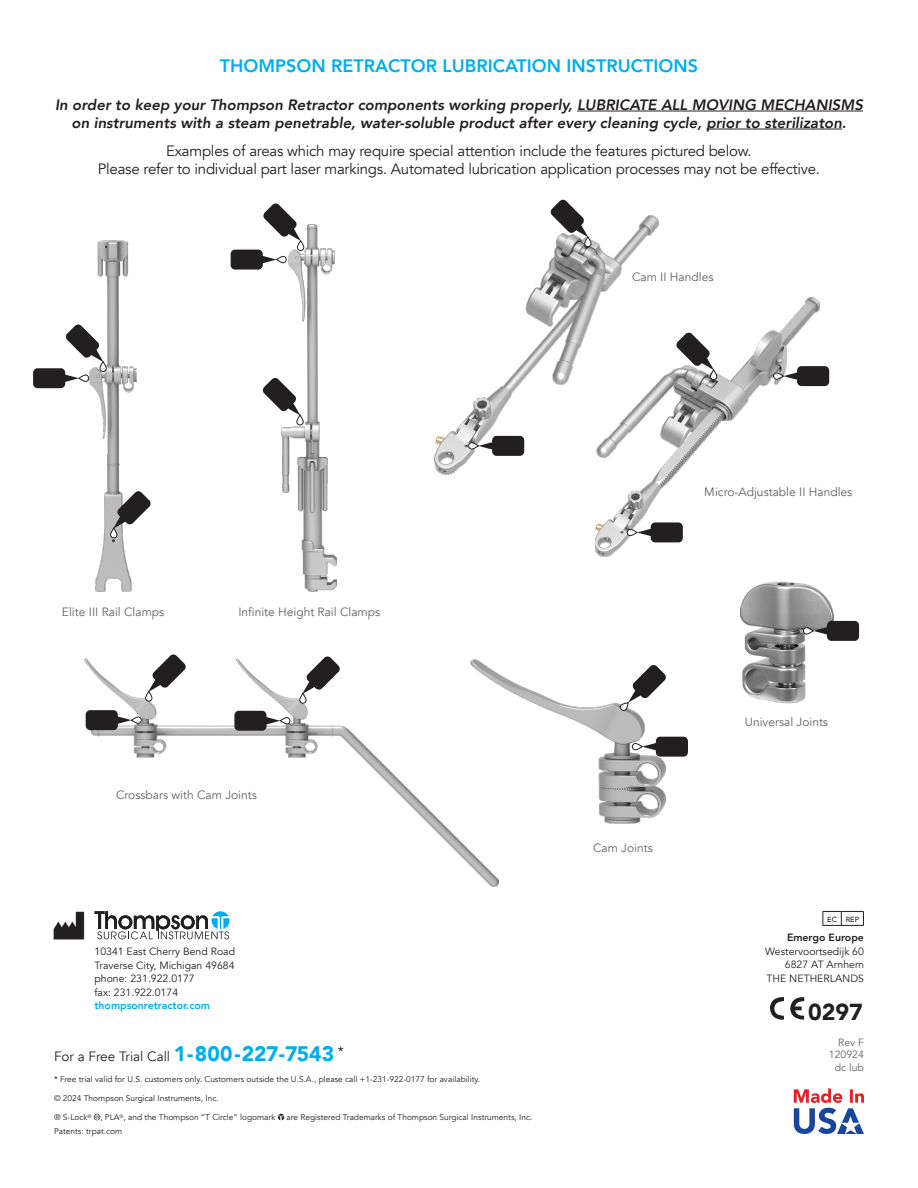
<style>
.page{position:relative;width:918px;height:1188px;background:#fff}
.page>*{position:absolute;margin:0;border:0;box-sizing:border-box;transform-origin:0 0}
.t1{font:900 23.1px "Avenir";color:#231f20}
.t2{font:800 18px "Avenir";color:#00aeef}
.t3{font:italic 800 15px/18px "Avenir";color:#231f20;text-align:center}
.t4{font:15px "Avenir";letter-spacing:-.015em;color:#231f20}
.t5{font:13.5px "Avenir";color:#231f20}
.t6{font:12px "Avenir";color:#636366}
.t7{font:10.5px/13.5px "Avenir";color:#231f20}
.t8{font:800 10.5px "Avenir";color:#00aeef}
.t9{font:10.5px "Avenir";color:#636366}
.t10{font:800 10.5px "Avenir";color:#231f20}
.t11{font:8.4px "Avenir";color:#231f20}
.t12{font:500 7.35px "Avenir";color:#231f20}
.s1{font-weight:900;font-size:21px;color:#00aeef}
</style>
<div class="page">
<img style="left:85px;top:659px;width:413px;height:228px">
<img style="left:740px;top:581px;width:94px;height:123px">
<img style="left:434px;top:215px;width:225px;height:260px">
<img style="left:595px;top:297px;width:225px;height:260px">
<hr style="left:577px;top:111px;width:286px;height:1px;background:#231f20">
<hr style="left:706px;top:129px;width:136px;height:1px;background:#231f20">
<svg style="left:550px;top:199px;width:38px;height:38px"></svg>
<svg style="left:585px;top:237px;width:6px;height:10px"></svg>
<div style="left:584px;top:237px;width:7px;height:10px;border:1px solid #231f20;border-radius:3px"></div>
<svg style="left:478px;top:436px;width:46px;height:20px"></svg>
<svg style="left:469px;top:443px;width:9px;height:6px"></svg>
<div style="left:468px;top:442px;width:11px;height:7px;border:1px solid #231f20;border-radius:3px"></div>
<svg style="left:783px;top:366px;width:46px;height:20px"></svg>
<svg style="left:774px;top:373px;width:9px;height:6px"></svg>
<div style="left:773px;top:373px;width:11px;height:7px;border:1px solid #231f20;border-radius:3px"></div>
<svg style="left:637px;top:522px;width:46px;height:20px"></svg>
<svg style="left:627px;top:529px;width:10px;height:7px"></svg>
<div style="left:627px;top:529px;width:10px;height:7px;border:1px solid #231f20;border-radius:3px"></div>
<svg style="left:813px;top:621px;width:46px;height:20px"></svg>
<svg style="left:803px;top:628px;width:10px;height:6px"></svg>
<div style="left:803px;top:627px;width:11px;height:7px;border:1px solid #231f20;border-radius:3px"></div>
<svg style="left:666px;top:737px;width:22px;height:20px"></svg>
<svg style="left:676px;top:332px;width:38px;height:38px"></svg>
<svg style="left:710px;top:370px;width:7px;height:10px"></svg>
<div style="left:710px;top:370px;width:7px;height:10px;border:1px solid #231f20;border-radius:3px"></div>
<svg style="left:263px;top:203px;width:34px;height:32px"></svg>
<svg style="left:262px;top:378px;width:19px;height:32px"></svg>
<svg style="left:94px;top:1114px;width:6px;height:6px"></svg>
<svg style="left:278px;top:1114px;width:6px;height:6px"></svg>
<svg style="left:794px;top:1088px;width:70px;height:46px"></svg>
<svg style="left:95px;top:911px;width:135px;height:28px"></svg>
<svg style="left:823px;top:911px;width:41px;height:15px"></svg>
<img style="left:54px;top:911px;width:31px;height:29px">
<img style="left:90px;top:240px;width:47px;height:352px">
<svg style="left:113px;top:491px;width:38px;height:38px"></svg>
<svg style="left:111px;top:528px;width:6px;height:10px"></svg>
<div style="left:110px;top:528px;width:7px;height:10px;border:1px solid #231f20;border-radius:3px"></div>
<svg style="left:66px;top:324px;width:38px;height:38px"></svg>
<svg style="left:100px;top:362px;width:6px;height:9px"></svg>
<div style="left:100px;top:361px;width:7px;height:11px;border:1px solid #231f20;border-radius:3px"></div>
<img style="left:281px;top:225px;width:56px;height:367px">
<img style="left:471px;top:659px;width:195px;height:165px">
<svg style="left:770px;top:997px;width:14px;height:23px"></svg>
<svg style="left:790px;top:997px;width:14px;height:23px"></svg>
<svg style="left:620px;top:664px;width:46px;height:47px"></svg>
<svg style="left:33px;top:368px;width:46px;height:20px"></svg>
<div style="left:79px;top:375px;width:10px;height:7px;border:1px solid #231f20;border-radius:3px"></div>
<svg style="left:231px;top:250px;width:45px;height:20px"></svg>
<svg style="left:276px;top:256px;width:10px;height:7px"></svg>
<div style="left:276px;top:256px;width:11px;height:7px;border:1px solid #231f20;border-radius:3px"></div>
<svg style="left:148px;top:654px;width:38px;height:38px"></svg>
<svg style="left:146px;top:691px;width:6px;height:10px"></svg>
<div style="left:145px;top:691px;width:7px;height:10px;border:1px solid #231f20;border-radius:3px"></div>
<svg style="left:302px;top:656px;width:38px;height:38px"></svg>
<svg style="left:300px;top:693px;width:6px;height:10px"></svg>
<div style="left:299px;top:693px;width:7px;height:10px;border:1px solid #231f20;border-radius:3px"></div>
<svg style="left:86px;top:710px;width:46px;height:20px"></svg>
<svg style="left:132px;top:717px;width:9px;height:6px"></svg>
<div style="left:131px;top:717px;width:11px;height:7px;border:1px solid #231f20;border-radius:3px"></div>
<svg style="left:234px;top:711px;width:46px;height:20px"></svg>
<svg style="left:280px;top:718px;width:10px;height:6px"></svg>
<div style="left:280px;top:717px;width:10px;height:7px;border:1px solid #231f20;border-radius:3px"></div>
<p class="t2" style="left:220px;top:52px;width:480px">THOMPSON RETRACTOR LUBRICATION INSTRUCTIONS</p>
<p class="t3" style="left:55px;top:96px;width:809px">In order to keep your Thompson Retractor components working properly, LUBRICATE ALL MOVING MECHANISMS on instruments with a steam penetrable, water-soluble product after every cleaning cycle, prior to sterilizaton.</p>
<p class="t4" style="left:166px;top:142px;width:587px">Examples of areas which may require special attention include the features pictured below.</p>
<p class="t4" style="left:98px;top:160px;width:724px">Please refer to individual part laser markings. Automated lubrication application processes may not be effective.</p>
<p class="t6" style="left:632px;top:270px;width:83px">Cam II Handles</p>
<p class="t6" style="left:62px;top:605px;width:104px">Elite III Rail Clamps</p>
<p class="t6" style="left:238px;top:605px;width:143px">Infinite Height Rail Clamps</p>
<p class="t6" style="left:116px;top:788px;width:142px">Crossbars with Cam Joints</p>
<p class="t7" style="left:94px;top:945px;width:142px">10341 East Cherry Bend Road<br>Traverse City, Michigan 49684</p>
<p class="t7" style="left:94px;top:972px;width:102px">phone: 231.922.0177 fax: 231.922.0174</p>
<p class="t8" style="left:94px;top:997px;width:117px">thompsonretractor.com</p>
<p class="t5" style="left:54px;top:1048px;width:291px">For a Free Trial Call <span class="s1">1-800-227-7543</span> *</p>
<p class="t11" style="left:54px;top:1074px;width:428px">* Free trial valid for U.S. customers only. Customers outside the U.S.A., please call +1-231-922-0177 for availability.</p>
<p class="t11" style="left:54px;top:1093px;width:166px">© 2024 Thompson Surgical Instruments, Inc.</p>
<p class="t11" style="left:54px;top:1112px;width:223px">® S-Lock<sup>®</sup> , PLA<sup>®</sup>, and the Thompson “T Circle” logomark</p>
<p class="t11" style="left:287px;top:1112px;width:247px">are Registered Trademarks of Thompson Surgical Instruments, Inc.</p>
<p class="t11" style="left:54px;top:1126px;width:70px">Patents: trpat.com</p>
<p class="t6" style="left:704px;top:485px;width:150px">Micro-Adjustable II Handles</p>
<p class="t6" style="left:593px;top:841px;width:61px">Cam Joints</p>
<p class="t6" style="left:745px;top:715px;width:85px">Universal Joints</p>
<p class="t12" style="left:827px;top:913px;width:11px">EC</p>
<p class="t12" style="left:846px;top:913px;width:15px">REP</p>
<p class="t10" style="left:787px;top:929px;width:78px">Emergo Europe</p>
<p class="t7" style="left:765px;top:944px;width:100px">Westervoortsedijk 60</p>
<p class="t7" style="left:785px;top:958px;width:81px">6827 AT Arnhem</p>
<p class="t7" style="left:767px;top:971px;width:99px">THE NETHERLANDS</p>
<p class="t1" style="left:808px;top:992px;width:56px">0297</p>
<p class="t9" style="left:838px;top:1036px;width:27px">Rev F</p>
<p class="t9" style="left:829px;top:1049px;width:37px">120924</p>
<p class="t9" style="left:835px;top:1061px;width:31px">dc lub</p>
</div>
